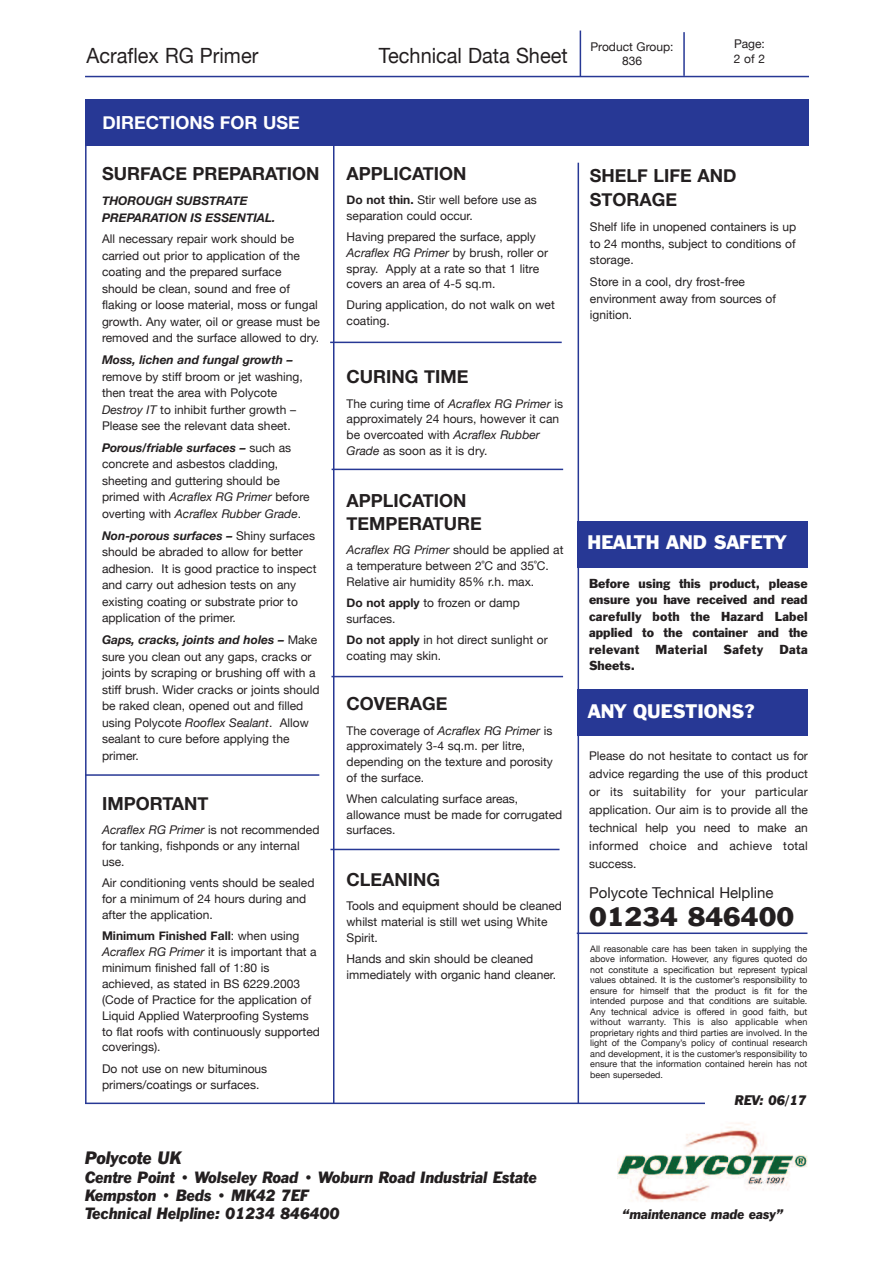
<style>
.page{position:relative;width:893px;height:1263px;background:#fff}
.page>*{position:absolute;margin:0;border:0;box-sizing:border-box;transform-origin:0 0}
.t1{font:24.75px "Franklin Gothic BT";color:#231f20}
.t2{font:21px "Helvetica Neue";color:#231f20;scale:.95 1}
.t3{font:700 18px/23.4px "Helvetica Neue";color:#231f20}
.t4{font:18px "Franklin Gothic BT";color:#fff}
.t5{font:700 18px "Helvetica Neue";color:#fff}
.t6{font:italic 16.5px "Franklin Gothic BT";color:#231f20}
.t7{font:italic 15px/18px "Franklin Gothic BT";color:#231f20}
.t8{font:15px "Helvetica Neue";color:#231f20}
.t9{font:italic 12.75px "Franklin Gothic BT";color:#231f20}
.t10{font:12px/16.5px "Helvetica Neue";color:#231f20}
.t11{font:12px/16.5px "Franklin Gothic BT";letter-spacing:.015em;color:#231f20;text-align:justify}
.t12{font:italic 700 12px/16.5px "Helvetica Neue";color:#231f20}
.t13{font:9px/10.5px "Helvetica Neue";color:#231f20;text-align:justify}
.s1{font-style:italic}
.s2{font-weight:700;font-style:italic}
.s3{font-weight:700}
</style>
<div class="page">
<hr style="left:85px;top:100px;width:2px;height:1004px;background:#273895">
<div style="left:86px;top:100px;width:723px;height:46px;background:#273895"></div>
<hr style="left:578px;top:163px;width:1px;height:940px;background:#273895">
<hr style="left:333px;top:145px;width:1px;height:958px;background:#273895">
<hr style="left:580px;top:31px;width:1px;height:46px;background:#273895">
<hr style="left:85px;top:76px;width:724px;height:1px;background:#273895">
<hr style="left:683px;top:32px;width:2px;height:44px;background:#273895">
<hr style="left:85px;top:1102px;width:644px;height:2px;background:#273895">
<div style="left:706px;top:1090px;width:102px;height:23px;background:#fff"></div>
<div style="left:577px;top:521px;width:230px;height:46px;background:#273895"></div>
<div style="left:577px;top:689px;width:231px;height:47px;background:#273895"></div>
<hr style="left:577px;top:932px;width:230px;height:2px;background:#273895">
<hr style="left:332px;top:469px;width:231px;height:1px;background:#273895">
<hr style="left:330px;top:342px;width:232px;height:1px;background:#273895">
<hr style="left:85px;top:774px;width:234px;height:2px;background:#273895">
<hr style="left:331px;top:676px;width:232px;height:1px;background:#273895">
<hr style="left:330px;top:849px;width:229px;height:1px;background:#273895">
<img style="left:617px;top:1122px;width:190px;height:80px">
<h2 class="t2" style="left:87px;top:43px;width:182px">Acraflex RG Primer</h2>
<h2 class="t2" style="left:379px;top:43px;width:200px">Technical Data Sheet</h2>
<p class="t10" style="left:734px;top:37px;width:33px;line-height:14.2px">Page:<br>2of2</p>
<p class="t10" style="left:590px;top:39px;width:85px;line-height:14.2px;text-align:center">Product Group:<br>836</p>
<h3 class="t5" style="left:102px;top:112px;width:199px">dIRECTIONS FOR USE</h3>
<h3 class="t3" style="left:102px;top:161px;width:219px">SURFACE PREPARATION</h3>
<p class="t12" style="left:102px;top:192px;width:175px">THOROUGH SUBSTRATE<br>PREPARATION IS ESSENTIAL.</p>
<p class="t10" style="left:102px;top:231px;width:219px">All necessary repair work should be carried out prior to application of the coating and the prepared surface should be clean, sound and free of flaking or loose material, moss or fungal growth. Any water, oil or grease must be removed and the surface allowed to dry.</p>
<p class="t12" style="left:102px;top:351px;width:192px">Moss, lichen and fungal growth –</p>
<p class="t10" style="left:102px;top:368px;width:202px">remove by stiff broom or jet washing, then treat the area with Polycote <span class="s1">Destroy IT</span> to inhibit further growth – Please see the relevant data sheet.</p>
<p class="t10" style="left:102px;top:439px;width:209px"><span class="s2">Porous/friable surfaces –</span> such as concrete and asbestos cladding, sheeting and guttering should be primed with <span class="s1">Acraflex RG Primer</span> before overting with <span class="s1">Acraflex Rubber Grade</span>.</p>
<p class="t10" style="left:102px;top:527px;width:216px"><span class="s2">Non-porous surfaces –</span> Shiny surfaces should be abraded to allow for better adhesion. It is good practice to inspect and carry out adhesion tests on any existing coating or substrate prior to application of the primer.</p>
<p class="t10" style="left:102px;top:631px;width:219px"><span class="s2">Gaps, cracks, joints and holes –</span> Make sure you clean out any gaps, cracks or joints by scraping or brushing off with a stiff brush. Wider cracks or joints should be raked clean, opened out and filled using Polycote <span class="s1">Rooflex Sealant</span>. Allow sealant to cure before applying the primer.</p>
<h3 class="t3" style="left:102px;top:791px;width:108px">IMPORTANT</h3>
<p class="t10" style="left:102px;top:822px;width:219px;line-height:15.9px"><span class="s1">Acraflex RG Primer</span> is not recommended for tanking, fishponds or any internal use.</p>
<p class="t10" style="left:102px;top:875px;width:214px;line-height:15.9px">Air conditioning vents should be sealed for a minimum of 24 hours during and after the application.</p>
<p class="t10" style="left:102px;top:928px;width:219px;line-height:15.9px"><span class="s3">Minimum Finished Fall</span>: when using <span class="s1">Acraflex RG Primer</span> it is important that a minimum finished fall of 1:80 is achieved, as stated in BS 6229.2003 (Code of Practice for the application of Liquid Applied Waterproofing Systems to flat roofs with continuously supported coverings).</p>
<p class="t10" style="left:102px;top:1060px;width:167px;line-height:15.9px">Do not use on new bituminous primers/coatings or surfaces.</p>
<h3 class="t3" style="left:347px;top:161px;width:121px">APPLICATION</h3>
<p class="t10" style="left:347px;top:192px;width:192px;line-height:15.8px"><span class="s3">do not thin.</span> Stir well before use as separation could occur.</p>
<p class="t10" style="left:347px;top:229px;width:203px;line-height:15.8px">Having prepared the surface, apply <span class="s1">Acraflex RG Primer</span> by brush, roller or spray. Apply at a rate so that 1 litre covers an area of 4-5 sq.m.</p>
<p class="t10" style="left:347px;top:297px;width:210px;line-height:15.8px">During application, do not walk on wet coating.</p>
<h3 class="t3" style="left:347px;top:365px;width:123px">CURING TIME</h3>
<p class="t10" style="left:347px;top:395px;width:218px;line-height:15.8px">The curing time of <span class="s1">Acraflex RG Primer</span> is approximately 24 hours, however it can be overcoated with <span class="s1">Acraflex Rubber Grade</span> as soon as it is dry.</p>
<h3 class="t3" style="left:347px;top:488px;width:137px">APPLICATION<br>TEMPERATURE</h3>
<p class="t10" style="left:347px;top:542px;width:218px;line-height:15.9px"><span class="s1">Acraflex RG Primer</span> should be applied at a temperature between 2˚C and 35˚C.<br>Relative air humidity 85% r.h. max.</p>
<p class="t10" style="left:347px;top:595px;width:175px;line-height:15.9px"><span class="s3">do not apply</span> to frozen or damp surfaces.</p>
<p class="t10" style="left:347px;top:632px;width:203px;line-height:15.9px"><span class="s3">do not apply</span> in hot direct sunlight or coating may skin.</p>
<h3 class="t3" style="left:347px;top:692px;width:102px">COvERAGE</h3>
<p class="t10" style="left:347px;top:722px;width:208px;line-height:15.8px">The coverage of <span class="s1">Acraflex RG Primer</span> is approximately 3-4 sq.m. per litre, depending on the texture and porosity of the surface.</p>
<p class="t10" style="left:347px;top:791px;width:217px;line-height:15.8px">When calculating surface areas, allowance must be made for corrugated surfaces.</p>
<h3 class="t3" style="left:347px;top:867px;width:95px">CLEANING</h3>
<p class="t10" style="left:347px;top:898px;width:217px;line-height:15.9px">Tools and equipment should be cleaned whilst material is still wet using White<br>Spirit.</p>
<p class="t10" style="left:347px;top:951px;width:211px;line-height:15.9px">Hands and skin should be cleaned immediately with organic hand cleaner.</p>
<h3 class="t6" style="left:85px;top:1151px;width:98px">Polycote UK</h3>
<p class="t7" style="left:85px;top:1169px;width:453px">Centre Point • Wolseley Road • Woburn Road Industrial Estate<br>Kempston • Beds • MK42 7EF<br>Technical Helpline: 01234 846400</p>
<h3 class="t3" style="left:590px;top:163px;width:148px;line-height:24px">SHELF LIFE ANd<br>STORAGE</h3>
<p class="t10" style="left:590px;top:218px;width:208px;text-align:justify">Shelf life in unopened containers is up to 24 months, subject to conditions of storage.</p>
<p class="t10" style="left:590px;top:273px;width:188px">Store in a cool, dry frost-free environment away from sources of ignition.</p>
<h3 class="t4" style="left:588px;top:535px;width:200px">HEALTH AND SAFETY</h3>
<p class="t11" style="left:589px;top:576px;width:220px">Before using this product, please ensure you have received and read carefully both the Hazard Label applied to the container and the relevant</p>
<p class="t11" style="left:656px;top:642px;width:53px">Material</p>
<p class="t11" style="left:723px;top:642px;width:41px">Safety</p>
<p class="t11" style="left:779px;top:642px;width:30px">Data</p>
<p class="t11" style="left:589px;top:658px;width:47px">Sheets.</p>
<h3 class="t4" style="left:588px;top:704px;width:168px">ANY QUESTIONS?</h3>
<p class="t10" style="left:589px;top:746px;width:220px;line-height:18px;text-align:justify">Please do not hesitate to contact us for advice regarding the use of this product or its suitability for your particular application. Our aim is to provide all the technical help you need to make an informed choice and achieve total success.</p>
<p class="t8" style="left:589px;top:884px;width:186px">Polycote Technical Helpline</p>
<h1 class="t1" style="left:589px;top:907px;width:207px">01234 846400</h1>
<p class="t13" style="left:590px;top:943px;width:219px">All reasonable care has been taken in supplying the above information. However, any figures quoted do not constitute a specification but represent typical values obtained. It is the customer’s responsibility to ensure for himself that the product is fit for the intended purpose and that conditions are suitable.<br>Any technical advice is offered in good faith, but without warranty. This is also applicable when proprietary rights and third parties are involved. In the light of the Company’s policy of continual research and development, it is the customer’s responsibility to ensure that the information contained herein has not been superseded.</p>
<p class="t9" style="left:735px;top:1096px;width:73px">REV: 06/17</p>
<p class="t9" style="left:623px;top:1210px;width:162px">“maintenance made easy”</p>
</div>
